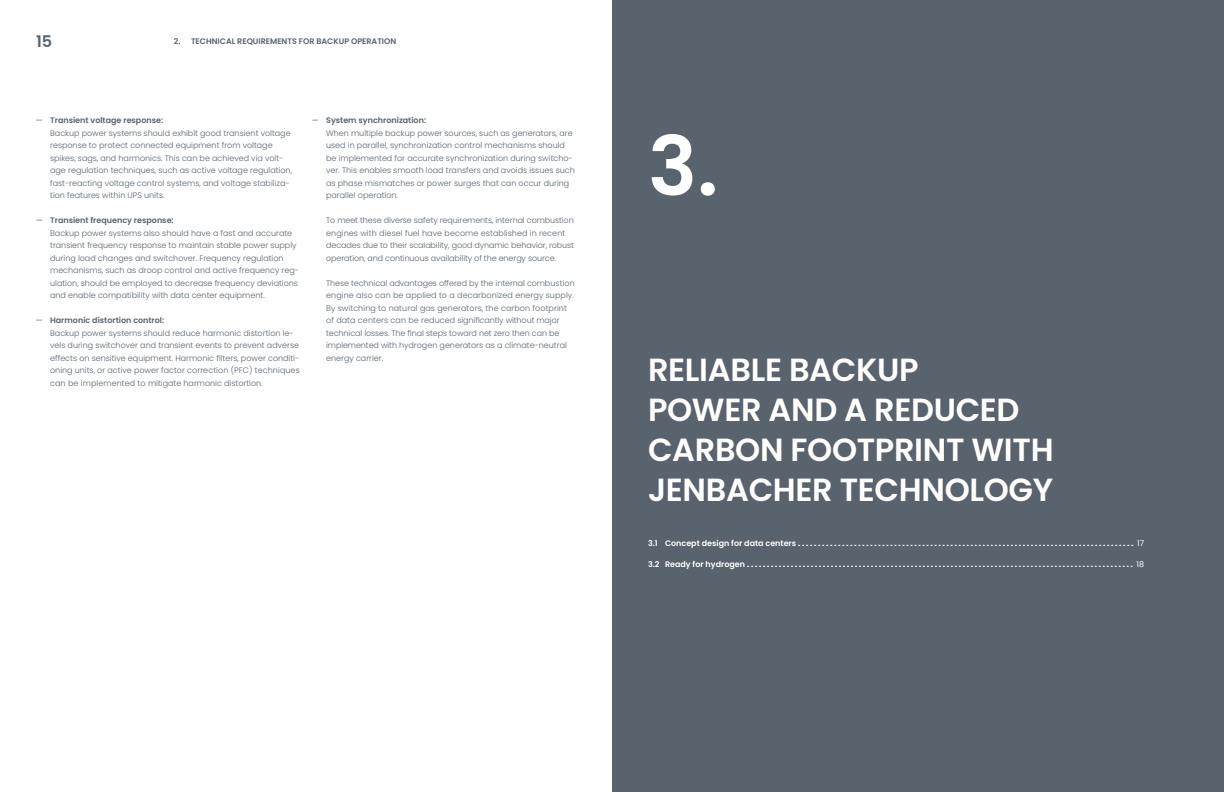
<style>
.page{position:relative;width:1224px;height:792px;background:#fff}
.page>*{position:absolute;margin:0;border:0;box-sizing:border-box;transform-origin:0 0}
.t1{font:600 82px "Poppins";color:#fff}
.t2{font:600 32px/40px "Poppins";letter-spacing:-.01em;color:#fff}
.t3{font:600 16px "Poppins";color:#58636e}
.t4{font:300 8px/12.5px "Poppins";color:#58636e}
.t5{font:600 8px "Poppins";color:#fff}
.t6{font:600 8px "Poppins";color:#58636e}
.t7{font:8px "Poppins";color:#fff}
.s1{font-weight:400}
.s2{font-weight:600}
</style>
<div class="page">
<div style="left:612px;top:0;width:612px;height:792px;background:#58636e"></div>
<svg style="left:798px;top:545px;width:335px;height:1px"></svg>
<svg style="left:747px;top:566px;width:386px;height:1px"></svg>
<h3 class="t3" style="left:36px;top:32px;width:18px">15</h3>
<p class="t6" style="left:174px;top:37px;width:224px">2. TECHNICAL REQUIREMENTS FOR BACKUP OPERATION</p>
<p class="t4" style="left:50px;top:114px;width:243px;text-indent:-14px"><span class="s1">—</span> <span class="s2">Transient voltage response:<br></span>Backup power systems should exhibit good transient voltage response to protect connected equipment from voltage spikes, sags, and harmonics. This can be achieved via volt&shy;age regulation techniques, such as active voltage regulation, fast-reacting voltage control systems, and voltage stabiliza&shy;tion features within UPS units.</p>
<p class="t4" style="left:50px;top:214px;width:250px;text-indent:-14px"><span class="s1">—</span> <span class="s2">Transient frequency response:<br></span>Backup power systems also should have a fast and accurate transient frequency response to maintain stable power supply during load changes and switchover. Frequency regulation mechanisms, such as droop control and active frequency reg&shy;ulation, should be employed to decrease frequency deviations and enable compatibility with data center equipment.</p>
<p class="t4" style="left:50px;top:314px;width:251px;text-indent:-14px"><span class="s1">—</span> <span class="s2">Harmonic distortion control:<br></span>Backup power systems should reduce harmonic distortion le&shy;vels during switchover and transient events to prevent adverse effects on sensitive equipment. Harmonic filters, power conditi&shy;oning units, or active power factor correction (PFC) techniques can be implemented to mitigate harmonic distortion.</p>
<p class="t4" style="left:326px;top:114px;width:250px;text-indent:-14px"><span class="s1">—</span> <span class="s2">System synchronization:<br></span>When multiple backup power sources, such as generators, are used in parallel, synchronization control mechanisms should be implemented for accurate synchronization during switcho&shy;ver. This enables smooth load transfers and avoids issues such as phase mismatches or power surges that can occur during parallel operation.</p>
<p class="t4" style="left:326px;top:214px;width:249px">To meet these diverse safety requirements, internal combustion engines with diesel fuel have become established in recent decades due to their scalability, good dynamic behavior, robust operation, and continuous availability of the energy source.</p>
<p class="t4" style="left:326px;top:277px;width:250px">These technical advantages offered by the internal combustion engine also can be applied to a decarbonized energy supply.<br>By switching to natural gas generators, the carbon footprint of data centers can be reduced significantly without major technical losses. The final steps toward net zero then can be implemented with hydrogen generators as a climate-neutral energy carrier.</p>
<h1 class="t1" style="left:648px;top:119px;width:72px">3.</h1>
<h2 class="t2" style="left:648px;top:350px;width:407px">RELIABLE BACKUP<br>POWER AND A REDUCED<br>CARBON FOOTPRINT WITH<br>JENBACHER TECHNOLOGY</h2>
<p class="t5" style="left:648px;top:538px;width:150px">3.1 Concept design for data centers</p>
<p class="t7" style="left:1137px;top:538px;width:8px">17</p>
<p class="t5" style="left:648px;top:559px;width:99px">3.2 Ready for hydrogen</p>
<p class="t7" style="left:1136px;top:559px;width:9px">18</p>
</div>
